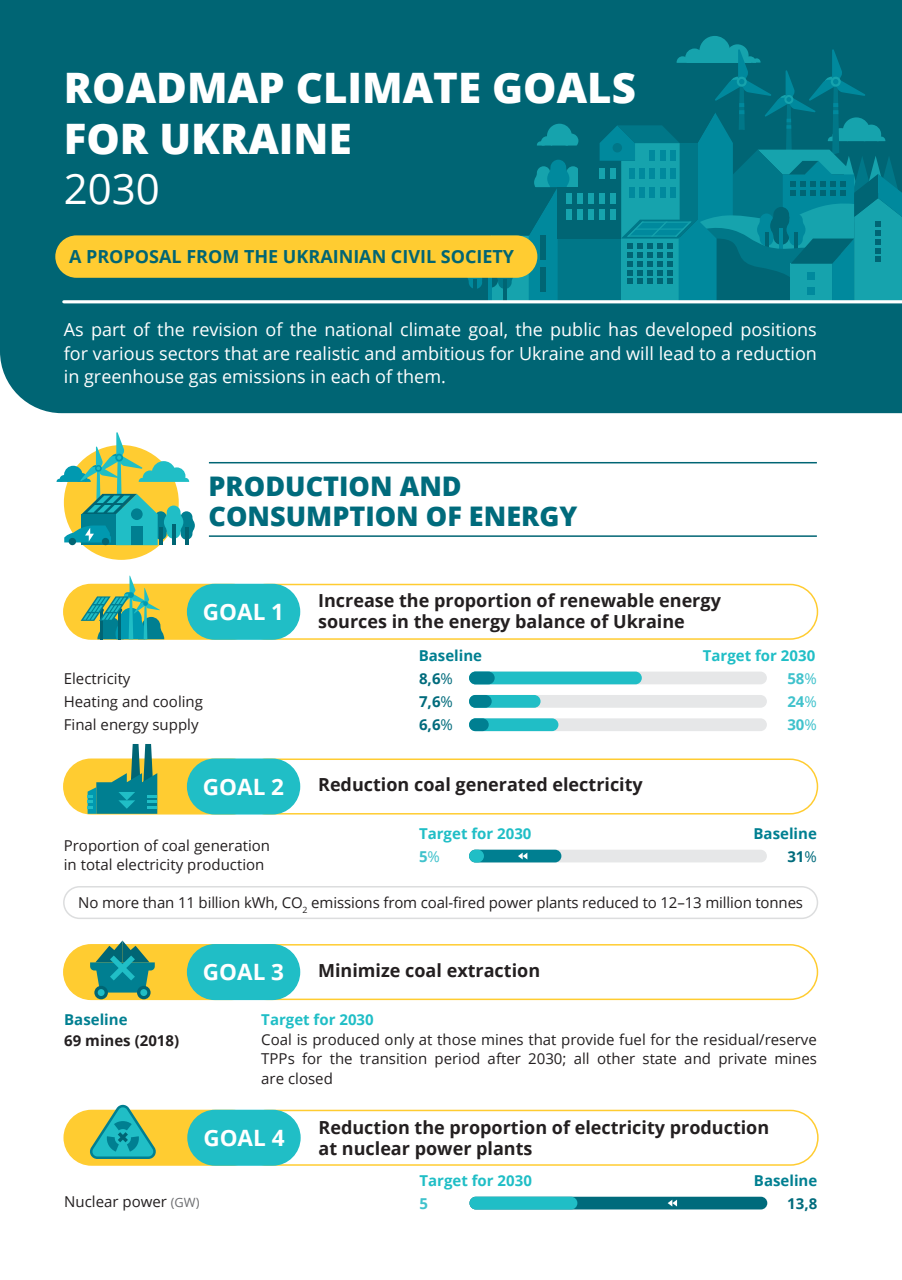
<style>
.page{position:relative;width:902px;height:1280px;background:#fff}
.page>*{position:absolute;margin:0;border:0;box-sizing:border-box;transform-origin:0 0}
.t1{font:800 42px/50.4px "Open Sans";color:#fff}
.t2{font:42px "Open Sans";color:#fff}
.t3{font:800 27px/30px "Open Sans";color:#006b7c}
.t4{font:700 22.5px "Open Sans";color:#fff}
.t5{font:700 18px/21px "Open Sans";color:#231f20}
.t6{font:18px/23.4px "Open Sans";color:#fff;text-align:justify}
.t7{font:700 18px "Open Sans";color:#006574}
.t8{font:15px/19.5px "Open Sans";color:#231f20}
.t9{font:700 15px "Open Sans";color:#20bec6}
.t10{font:700 15px "Open Sans";color:#007f91}
.t11{font:700 15px/23.2px "Open Sans";color:#006b7c;text-align:justify}
.t12{font:700 15px "Open Sans";color:#231f20}
.t13{font:700 15px/23.2px "Open Sans";color:#40c2cc;text-align:justify}
.s1{font-weight:400}
.s2{font-size:12.75px;color:#6d6e71}
</style>
<div class="page">
<div style="left:239px;top:584px;width:579px;height:56px;border:2px solid #ffcc31;border-radius:27px"></div>
<div style="left:64px;top:584px;width:195px;height:55px;background:#ffcc31;border-radius:27px"></div>
<div style="left:63px;top:584px;width:197px;height:56px;border:2px solid #ffcc31;border-radius:27px"></div>
<div style="left:188px;top:584px;width:111px;height:55px;background:#20bec6;border-radius:27px"></div>
<div style="left:187px;top:584px;width:113px;height:56px;border:2px solid #20bec6;border-radius:27px"></div>
<div style="left:0;top:0;width:901px;height:413px;background:#006574"></div>
<svg style="left:536px;top:124px;width:42px;height:22px"></svg>
<div style="left:557px;top:239px;width:64px;height:63px;background:#078"></div>
<div style="left:557px;top:187px;width:64px;height:52px;background:#006574"></div>
<div style="left:578px;top:161px;width:43px;height:26px;background:#006574"></div>
<div style="left:588px;top:193px;width:5px;height:11px;background:#16a3ad"></div>
<div style="left:588px;top:209px;width:5px;height:11px;background:#16a3ad"></div>
<svg style="left:599px;top:36px;width:302px;height:264px;background:#057c8b"></svg>
<svg style="left:466px;top:160px;width:116px;height:140px"></svg>
<hr style="left:503px;top:279px;width:3px;height:23px;background:#006574">
<div style="left:64px;top:445px;width:115px;height:115px;background:#ffcc31;border-radius:50%"></div>
<div style="left:469px;top:672px;width:297px;height:12px;background:#e6e7e8;border-radius:6px"></div>
<div style="left:469px;top:695px;width:297px;height:13px;background:#e6e7e8;border-radius:6px"></div>
<div style="left:469px;top:718px;width:297px;height:13px;background:#e6e7e8;border-radius:6px"></div>
<div style="left:469px;top:672px;width:172px;height:12px;background:#20bec6;border-radius:6px"></div>
<div style="left:469px;top:695px;width:71px;height:13px;background:#20bec6;border-radius:6px"></div>
<div style="left:469px;top:718px;width:89px;height:13px;background:#20bec6;border-radius:6px"></div>
<div style="left:469px;top:672px;width:25px;height:12px;background:#007f91;border-radius:6px"></div>
<div style="left:469px;top:695px;width:22px;height:13px;background:#007f91;border-radius:6px"></div>
<div style="left:469px;top:718px;width:19px;height:13px;background:#007f91;border-radius:6px"></div>
<svg style="left:57px;top:432px;width:138px;height:113px"></svg>
<div style="left:239px;top:758px;width:579px;height:56px;border:2px solid #ffcc31;border-radius:27px"></div>
<div style="left:64px;top:759px;width:195px;height:55px;background:#ffcc31;border-radius:27px"></div>
<div style="left:63px;top:758px;width:197px;height:56px;border:2px solid #ffcc31;border-radius:27px"></div>
<div style="left:188px;top:759px;width:111px;height:55px;background:#20bec6;border-radius:27px"></div>
<div style="left:187px;top:758px;width:113px;height:56px;border:2px solid #20bec6;border-radius:27px"></div>
<div style="left:469px;top:850px;width:297px;height:12px;background:#e6e7e8;border-radius:6px"></div>
<div style="left:469px;top:850px;width:92px;height:12px;background:#007f91;border-radius:6px"></div>
<div style="left:469px;top:850px;width:15px;height:12px;background:#20bec6;border-radius:6px"></div>
<svg style="left:518px;top:853px;width:9px;height:6px"></svg>
<div style="left:469px;top:1197px;width:298px;height:12px;background:#006b7c;border-radius:6px"></div>
<div style="left:469px;top:1197px;width:108px;height:12px;background:#20bec6;border-radius:6px"></div>
<svg style="left:667px;top:1200px;width:10px;height:6px"></svg>
<svg style="left:81px;top:576px;width:83px;height:63px"></svg>
<svg style="left:88px;top:744px;width:69px;height:70px"></svg>
<div style="left:239px;top:944px;width:579px;height:56px;border:2px solid #ffcc31;border-radius:27px"></div>
<div style="left:64px;top:945px;width:195px;height:54px;background:#ffcc31;border-radius:27px"></div>
<div style="left:63px;top:944px;width:197px;height:56px;border:2px solid #ffcc31;border-radius:27px"></div>
<div style="left:188px;top:945px;width:111px;height:54px;background:#20bec6;border-radius:27px"></div>
<div style="left:187px;top:944px;width:113px;height:56px;border:2px solid #20bec6;border-radius:27px"></div>
<div style="left:239px;top:1110px;width:579px;height:56px;border:2px solid #ffcc31;border-radius:27px"></div>
<div style="left:64px;top:1110px;width:195px;height:55px;background:#ffcc31;border-radius:27px"></div>
<div style="left:63px;top:1110px;width:197px;height:56px;border:2px solid #ffcc31;border-radius:27px"></div>
<div style="left:188px;top:1110px;width:112px;height:55px;background:#20bec6;border-radius:27px"></div>
<div style="left:187px;top:1110px;width:113px;height:56px;border:2px solid #20bec6;border-radius:27px"></div>
<svg style="left:94px;top:986px;width:14px;height:13px"></svg>
<div style="left:137px;top:986px;width:13px;height:13px;background:#006574;border-radius:50%"></div>
<div style="left:98px;top:989px;width:7px;height:7px;background:#20bec6;border-radius:50%"></div>
<div style="left:140px;top:989px;width:7px;height:7px;background:#20bec6;border-radius:50%"></div>
<svg style="left:90px;top:940px;width:65px;height:52px"></svg>
<svg style="left:89px;top:1105px;width:67px;height:54px"></svg>
<div style="left:63px;top:886px;width:755px;height:33px;border:1px solid #dcddde;border-radius:16px"></div>
<hr style="left:209px;top:462px;width:607px;height:1px;background:#006574">
<hr style="left:209px;top:535px;width:607px;height:2px;background:#006574">
<div style="left:55px;top:235px;width:482px;height:43px;background:#ffcc31;border-radius:21px"></div>
<hr style="left:64px;top:300px;width:837px;height:3px;background:#fff">
<h1 class="t1" style="left:64px;top:61px;width:573px">ROADMAP CLIMATE GOALS<br>FOR UKRAINE</h1>
<h1 class="t2" style="left:64px;top:160px;width:98px">2030</h1>
<p class="t7" style="left:69px;top:244px;width:446px">A PROPOSAL FROM THE UKRAINIAN CIVIL SOCIETY</p>
<p class="t6" style="left:64px;top:318px;width:754px">As part of the revision of the national climate goal, the public has developed positions for various sectors that are realistic and ambitious for Ukraine and will lead to a reduction in greenhouse gas emissions in each of them.</p>
<h2 class="t3" style="left:208px;top:469px;width:370px">PRODUCTION AND<br>CONSUMPTION OF ENERGY</h2>
<h3 class="t4" style="left:203px;top:596px;width:83px">GOAL 1</h3>
<p class="t8" style="left:64px;top:666px;width:141px;line-height:23.2px">Electricity<br>Heating and cooling<br>Final energy supply</p>
<h3 class="t4" style="left:203px;top:771px;width:83px">GOAL 2</h3>
<p class="t8" style="left:64px;top:835px;width:208px">Proportion of coal generation in total electricity production</p>
<p class="t5" style="left:318px;top:590px;width:404px">Increase the proportion of renewable energy sources in the energy balance of Ukraine</p>
<p class="t10" style="left:418px;top:645px;width:65px">Baseline</p>
<p class="t9" style="left:702px;top:645px;width:114px">Target for 2030</p>
<p class="t11" style="left:419px;top:666px;width:35px">8,6<span class="s1">% </span>7,6<span class="s1">% </span>6,6<span class="s1">%</span></p>
<p class="t13" style="left:787px;top:666px;width:31px">58<span class="s1">% </span>24<span class="s1">% </span>30<span class="s1">%</span></p>
<p class="t5" style="left:318px;top:774px;width:326px">Reduction coal generated electricity</p>
<p class="t9" style="left:419px;top:823px;width:114px">Target for 2030</p>
<p class="t10" style="left:753px;top:823px;width:65px">Baseline</p>
<p class="t13" style="left:419px;top:844px;width:22px">5<span class="s1">%</span></p>
<p class="t11" style="left:787px;top:844px;width:31px">31<span class="s1">%</span></p>
<p class="t8" style="left:78px;top:892px;width:726px">No more than 11 billion kWh, CO<sub>2</sub> emissions from coal-fired power plants reduced to 12–13 million tonnes</p>
<p class="t10" style="left:64px;top:1009px;width:65px">Baseline</p>
<p class="t12" style="left:64px;top:1030px;width:116px">69 mines (2018)</p>
<h3 class="t4" style="left:203px;top:956px;width:83px">GOAL 3</h3>
<p class="t5" style="left:318px;top:960px;width:223px">Minimize coal extraction</p>
<p class="t9" style="left:261px;top:1009px;width:114px">Target for 2030</p>
<p class="t8" style="left:261px;top:1029px;width:557px;text-align:justify">Coal is produced only at those mines that provide fuel for the residual/reserve TPPs for the transition period after 2030; all other state and private mines are closed</p>
<h3 class="t4" style="left:203px;top:1122px;width:83px">GOAL 4</h3>
<p class="t5" style="left:318px;top:1117px;width:452px">Reduction the proportion of electricity production at nuclear power plants</p>
<p class="t8" style="left:64px;top:1192px;width:137px">Nuclear power <span class="s2">(GW)</span></p>
<p class="t9" style="left:419px;top:1170px;width:114px">Target for 2030</p>
<p class="t10" style="left:753px;top:1170px;width:65px">Baseline</p>
<p class="t13" style="left:419px;top:1191px;width:10px">5</p>
<p class="t11" style="left:787px;top:1191px;width:32px">13,8</p>
</div>
